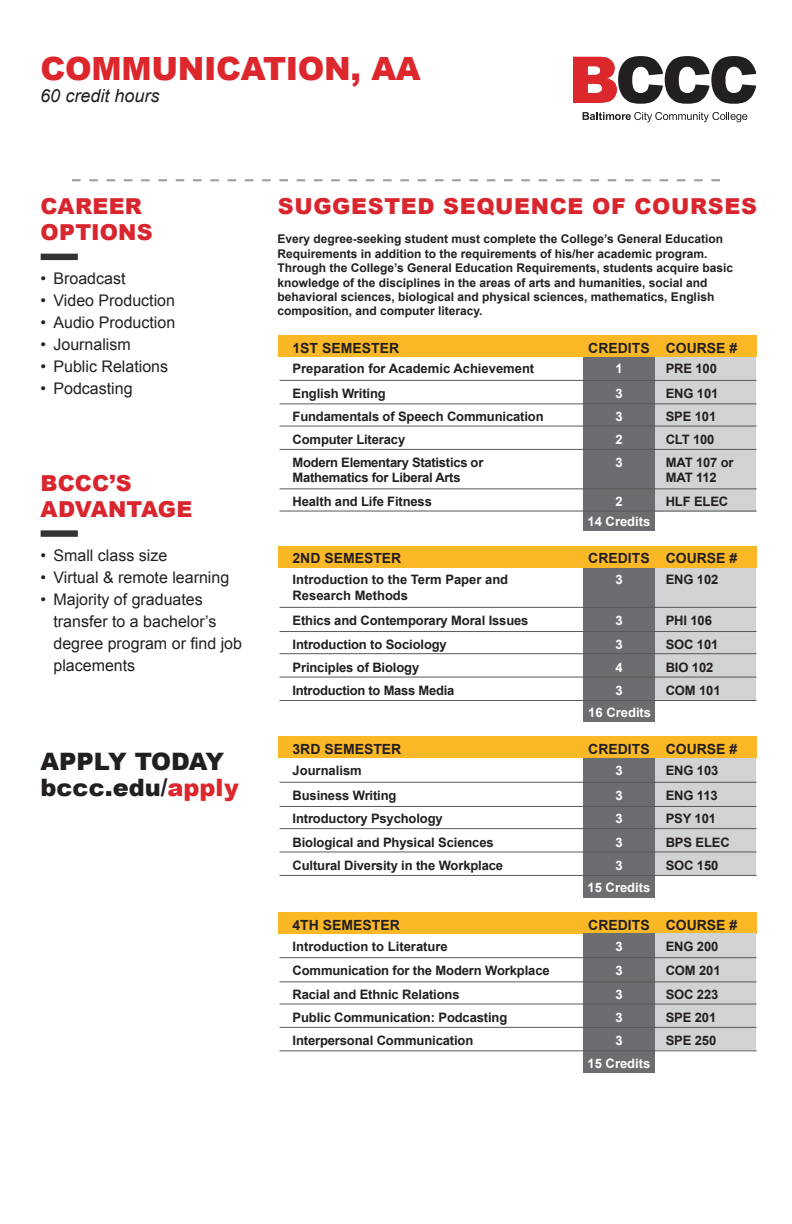
<style>
.page{position:relative;width:792px;height:1224px;background:#fff}
.page>*{position:absolute;margin:0;border:0;box-sizing:border-box;transform-origin:0 0}
.t1{font:900 32px "Arial";letter-spacing:-.01em;color:#dc272d}
.t2{font:900 24px "Arial";color:#231f20}
.t3{font:900 22px "Arial";letter-spacing:.025em;color:#d8252e}
.t4{font:900 22px "Arial";letter-spacing:-.01em;color:#d8252e}
.text{font:italic 18px "Arial";color:#231f20}
.t5{font:16px/22px "Arial";color:#231f20}
.Small_heading_white{font:700 14px "Arial";color:#231f20}
.t6{font:700 13px "Arial";letter-spacing:-.01em;color:#231f20}
.Main_text_black{font:700 13px "Arial";color:#fff}
.t7{font:700 12px/14.4px "Arial";color:#231f20}
.s1{color:#dc272d}
</style>
<div class="page">
<svg style="left:72px;top:179px;width:648px;height:2px"></svg>
<div style="left:41px;top:254px;width:37px;height:6px;background:#323332"></div>
<div style="left:41px;top:530px;width:37px;height:7px;background:#323332"></div>
<div style="left:655px;top:350px;width:101px;height:162px;background:#d1d2d4"></div>
<div style="left:583px;top:350px;width:72px;height:181px;background:#6c6d70"></div>
<div style="left:278px;top:335px;width:479px;height:21px;background:#fab826"></div>
<hr style="left:279px;top:380px;width:478px;height:1px;background:#57585a">
<hr style="left:279px;top:449px;width:478px;height:1px;background:#57585a">
<hr style="left:279px;top:403px;width:478px;height:1px;background:#57585a">
<hr style="left:279px;top:488px;width:478px;height:1px;background:#57585a">
<hr style="left:279px;top:426px;width:478px;height:1px;background:#57585a">
<hr style="left:279px;top:511px;width:478px;height:1px;background:#57585a">
<div style="left:655px;top:561px;width:101px;height:140px;background:#d1d2d4"></div>
<div style="left:583px;top:561px;width:72px;height:161px;background:#6c6d70"></div>
<div style="left:278px;top:546px;width:479px;height:21px;background:#fab826"></div>
<hr style="left:279px;top:607px;width:478px;height:1px;background:#57585a">
<hr style="left:279px;top:677px;width:478px;height:1px;background:#57585a">
<hr style="left:279px;top:631px;width:478px;height:1px;background:#57585a">
<hr style="left:279px;top:700px;width:478px;height:1px;background:#57585a">
<hr style="left:279px;top:653px;width:478px;height:1px;background:#57585a">
<div style="left:278px;top:737px;width:479px;height:21px;background:#fab826"></div>
<div style="left:655px;top:758px;width:101px;height:117px;background:#d1d2d4"></div>
<div style="left:583px;top:758px;width:72px;height:139px;background:#6c6d70"></div>
<hr style="left:279px;top:782px;width:478px;height:1px;background:#57585a">
<hr style="left:279px;top:851px;width:478px;height:1px;background:#57585a">
<hr style="left:279px;top:806px;width:478px;height:1px;background:#57585a">
<hr style="left:279px;top:875px;width:478px;height:1px;background:#57585a">
<hr style="left:279px;top:828px;width:478px;height:1px;background:#57585a">
<svg style="left:583px;top:112px;width:164px;height:10px"></svg>
<svg style="left:573px;top:56px;width:183px;height:48px"></svg>
<div style="left:278px;top:912px;width:479px;height:22px;background:#fab826"></div>
<div style="left:655px;top:934px;width:101px;height:116px;background:#d1d2d4"></div>
<div style="left:583px;top:934px;width:72px;height:139px;background:#6c6d70"></div>
<hr style="left:279px;top:957px;width:478px;height:1px;background:#57585a">
<hr style="left:279px;top:1027px;width:478px;height:1px;background:#57585a">
<hr style="left:279px;top:981px;width:478px;height:1px;background:#57585a">
<hr style="left:279px;top:1050px;width:478px;height:1px;background:#57585a">
<hr style="left:279px;top:1004px;width:478px;height:1px;background:#57585a">
<p class="t1" style="left:41px;top:45px;width:382px">COMMUNICATION, AA</p>
<p class="text" style="left:40px;top:84px;width:121px">60 credit hours</p>
<p class="t3" style="left:41px;top:190px;width:103px">CAREER</p>
<p class="t3" style="left:278px;top:190px;width:481px">SUGGESTED SEQUENCE OF COURSES</p>
<p class="t3" style="left:41px;top:216px;width:114px">OPTIONS</p>
<p class="t5" style="left:41px;top:268px;width:86px">• Broadcast</p>
<p class="t5" style="left:41px;top:290px;width:136px">• Video Production</p>
<p class="t5" style="left:41px;top:312px;width:136px">• Audio Production</p>
<p class="t5" style="left:41px;top:334px;width:92px">• Journalism</p>
<p class="t5" style="left:41px;top:356px;width:129px">• Public Relations</p>
<p class="t5" style="left:41px;top:378px;width:94px">• Podcasting</p>
<p class="t7" style="left:277px;top:232px;width:457px">Every degree-seeking student must complete the College’s General Education Requirements in addition to the requirements of his/her academic program.<br>Through the College’s General Education Requirements, students acquire basic knowledge of the disciplines in the areas of arts and humanities, social and behavioral sciences, biological and physical sciences, mathematics, English composition, and computer literacy.</p>
<p class="Small_heading_white" style="left:293px;top:338px;width:108px">1ST SEMESTER</p>
<p class="t6" style="left:293px;top:360px;width:243px">Preparation for Academic Achievement</p>
<p class="Small_heading_white" style="left:588px;top:338px;width:63px">CREDITS</p>
<p class="Main_text_black" style="left:615px;top:360px;width:9px">1</p>
<p class="Small_heading_white" style="left:666px;top:338px;width:73px">COURSE #</p>
<p class="t6" style="left:666px;top:360px;width:53px">PRE 100</p>
<p class="t6" style="left:666px;top:385px;width:54px">ENG 101</p>
<p class="Main_text_black" style="left:615px;top:385px;width:9px">3</p>
<p class="t6" style="left:293px;top:385px;width:95px">English Writing</p>
<p class="t3" style="left:41px;top:467px;width:93px">BCCC’S</p>
<p class="t4" style="left:41px;top:493px;width:153px">ADVANTAGE</p>
<p class="t5" style="left:41px;top:545px;width:128px">• Small class size</p>
<p class="t5" style="left:41px;top:567px;width:190px">• Virtual &amp; remote learning</p>
<p class="t5" style="left:54px;top:589px;width:190px;text-indent:-13px">• Majority of graduates transfer to a bachelor’s degree program or find job placements</p>
<p class="t2" style="left:41px;top:744px;width:185px">APPLY TODAY</p>
<p class="t2" style="left:41px;top:770px;width:200px">bccc.edu/<span class="s1">apply</span></p>
<p class="t6" style="left:293px;top:408px;width:253px">Fundamentals of Speech Communication</p>
<p class="Main_text_black" style="left:615px;top:408px;width:9px">3</p>
<p class="t6" style="left:666px;top:408px;width:52px">SPE 101</p>
<p class="t6" style="left:293px;top:431px;width:114px">Computer Literacy</p>
<p class="Main_text_black" style="left:615px;top:431px;width:9px">2</p>
<p class="t6" style="left:666px;top:431px;width:50px">CLT 100</p>
<p class="t6" style="left:293px;top:454px;width:192px">Modern Elementary Statistics or</p>
<p class="t6" style="left:293px;top:469px;width:170px">Mathematics for Liberal Arts</p>
<p class="Main_text_black" style="left:615px;top:454px;width:9px">3</p>
<p class="t6" style="left:666px;top:454px;width:69px">MAT 107 or</p>
<p class="t6" style="left:666px;top:469px;width:52px">MAT 112</p>
<p class="t6" style="left:293px;top:493px;width:141px">Health and Life Fitness</p>
<p class="Main_text_black" style="left:615px;top:493px;width:9px">2</p>
<p class="Main_text_black" style="left:588px;top:513px;width:64px">14 Credits</p>
<p class="t6" style="left:666px;top:493px;width:64px">HLF ELEC</p>
<p class="Small_heading_white" style="left:293px;top:549px;width:110px">2ND SEMESTER</p>
<p class="t6" style="left:293px;top:571px;width:217px">Introduction to the Term Paper and</p>
<p class="t6" style="left:293px;top:587px;width:117px">Research Methods</p>
<p class="Small_heading_white" style="left:588px;top:549px;width:63px">CREDITS</p>
<p class="Main_text_black" style="left:615px;top:571px;width:9px">3</p>
<p class="Small_heading_white" style="left:666px;top:549px;width:73px">COURSE #</p>
<p class="t6" style="left:666px;top:571px;width:54px">ENG 102</p>
<p class="t6" style="left:293px;top:612px;width:238px">Ethics and Contemporary Moral Issues</p>
<p class="Main_text_black" style="left:615px;top:612px;width:9px">3</p>
<p class="t6" style="left:666px;top:612px;width:48px">PHI 106</p>
<p class="t6" style="left:293px;top:635px;width:156px">Introduction to Sociology</p>
<p class="Main_text_black" style="left:615px;top:635px;width:9px">3</p>
<p class="t6" style="left:666px;top:635px;width:54px">SOC 101</p>
<p class="t6" style="left:293px;top:659px;width:128px">Principles of Biology</p>
<p class="Main_text_black" style="left:615px;top:659px;width:9px">4</p>
<p class="t6" style="left:666px;top:659px;width:49px">BIO 102</p>
<p class="t6" style="left:293px;top:681px;width:163px">Introduction to Mass Media</p>
<p class="Main_text_black" style="left:615px;top:681px;width:9px">3</p>
<p class="t6" style="left:666px;top:681px;width:56px">COM 101</p>
<p class="Main_text_black" style="left:588px;top:704px;width:64px">16 Credits</p>
<p class="Small_heading_white" style="left:293px;top:740px;width:110px">3RD SEMESTER</p>
<p class="t6" style="left:293px;top:762px;width:71px">Journalism</p>
<p class="Small_heading_white" style="left:588px;top:740px;width:63px">CREDITS</p>
<p class="Main_text_black" style="left:615px;top:762px;width:9px">3</p>
<p class="Small_heading_white" style="left:666px;top:740px;width:73px">COURSE #</p>
<p class="t6" style="left:666px;top:762px;width:54px">ENG 103</p>
<p class="t6" style="left:293px;top:787px;width:105px">Business Writing</p>
<p class="Main_text_black" style="left:615px;top:787px;width:9px">3</p>
<p class="t6" style="left:666px;top:787px;width:53px">ENG 113</p>
<p class="t6" style="left:293px;top:810px;width:152px">Introductory Psychology</p>
<p class="Main_text_black" style="left:615px;top:810px;width:9px">3</p>
<p class="t6" style="left:666px;top:810px;width:52px">PSY 101</p>
<p class="t6" style="left:293px;top:834px;width:203px">Biological and Physical Sciences</p>
<p class="Main_text_black" style="left:615px;top:834px;width:9px">3</p>
<p class="t6" style="left:666px;top:834px;width:66px">BPS ELEC</p>
<p class="t6" style="left:293px;top:856px;width:212px">Cultural Diversity in the Workplace</p>
<p class="Main_text_black" style="left:615px;top:856px;width:9px">3</p>
<p class="t6" style="left:666px;top:856px;width:54px">SOC 150</p>
<p class="Main_text_black" style="left:588px;top:879px;width:64px">15 Credits</p>
<p class="Small_heading_white" style="left:293px;top:916px;width:109px">4TH SEMESTER</p>
<p class="t6" style="left:293px;top:938px;width:157px">Introduction to Literature</p>
<p class="Small_heading_white" style="left:588px;top:916px;width:63px">CREDITS</p>
<p class="Main_text_black" style="left:615px;top:938px;width:9px">3</p>
<p class="Small_heading_white" style="left:666px;top:916px;width:73px">COURSE #</p>
<p class="t6" style="left:666px;top:938px;width:54px">ENG 200</p>
<p class="t6" style="left:293px;top:962px;width:259px">Communication for the Modern Workplace</p>
<p class="Main_text_black" style="left:615px;top:962px;width:9px">3</p>
<p class="t6" style="left:666px;top:962px;width:56px">COM 201</p>
<p class="t6" style="left:293px;top:986px;width:169px">Racial and Ethnic Relations</p>
<p class="Main_text_black" style="left:615px;top:986px;width:9px">3</p>
<p class="t6" style="left:666px;top:986px;width:54px">SOC 223</p>
<p class="t6" style="left:293px;top:1009px;width:216px">Public Communication: Podcasting</p>
<p class="Main_text_black" style="left:615px;top:1009px;width:9px">3</p>
<p class="t6" style="left:666px;top:1009px;width:52px">SPE 201</p>
<p class="t6" style="left:293px;top:1032px;width:182px">Interpersonal Communication</p>
<p class="Main_text_black" style="left:615px;top:1032px;width:9px">3</p>
<p class="t6" style="left:666px;top:1032px;width:52px">SPE 250</p>
<p class="Main_text_black" style="left:588px;top:1055px;width:64px">15 Credits</p>
</div>
